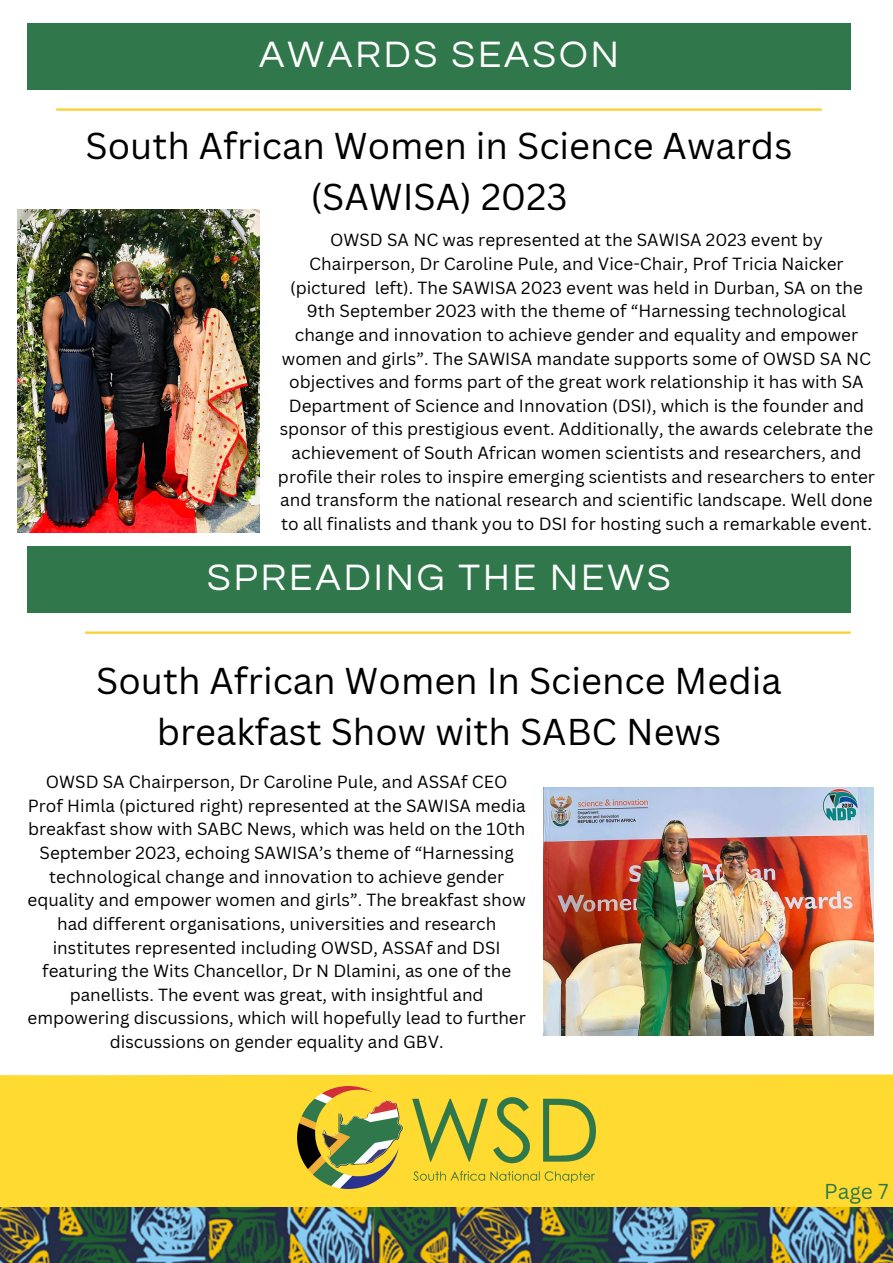
<style>
.page{position:relative;width:893px;height:1263px;background:#fff}
.page>*{position:absolute;margin:0;border:0;box-sizing:border-box;transform-origin:0 0}
.t1{font:38.25px "Questrial";letter-spacing:.08em;color:#fff}
.t2{font:36.38px/50.6px "Canva Sans";color:#000;text-align:center}
.t3{font:21px "Canva Sans";color:#30784c}
.t4{font:17.1px/23.6px "Canva Sans";color:#000;text-align:center}
</style>
<div class="page">
<hr style="left:56px;top:108px;width:765px;height:3px;background:#fad02c">
<div style="left:27px;top:23px;width:823px;height:66px;background:#30784c"></div>
<hr style="left:85px;top:631px;width:765px;height:3px;background:#fad02c">
<div style="left:0;top:1074px;width:893px;height:133px;background:#ffdb31"></div>
<div style="left:27px;top:546px;width:823px;height:66px;background:#30784c"></div>
<img style="left:0;top:1207px;width:893px;height:56px">
<img style="left:297px;top:1086px;width:299px;height:102px">
<img style="left:543px;top:788px;width:330px;height:248px">
<img style="left:18px;top:210px;width:242px;height:323px">
<h1 class="t1" style="left:259px;top:36px;width:361px">AWARDS SEASON</h1>
<h2 class="t2" style="left:85px;top:120px;width:708px">South African Women in Science Awards (SAWISA) 2023</h2>
<p class="t4" style="left:278px;top:228px;width:598px">OWSD SA NC was represented at the SAWISA 2023 event by Chairperson, Dr Caroline Pule, and Vice-Chair, Prof Tricia Naicker (pictured left). The SAWISA 2023 event was held in Durban, SA on the 9th September 2023 with the theme of “Harnessing technological change and innovation to achieve gender and equality and empower women and girls”. The SAWISA mandate supports some of OWSD SA NC objectives and forms part of the great work relationship it has with SA Department of Science and Innovation (DSI), which is the founder and sponsor of this prestigious event. Additionally, the awards celebrate the achievement of South African women scientists and researchers, and profile their roles to inspire emerging scientists and researchers to enter and transform the national research and scientific landscape. Well done to all finalists and thank you to DSI for hosting such a remarkable event.</p>
<h1 class="t1" style="left:207px;top:559px;width:465px">SPREADING THE NEWS</h1>
<h2 class="t2" style="left:96px;top:655px;width:687px">South African Women In Science Media breakfast Show with SABC News</h2>
<p class="t4" style="left:28px;top:770px;width:500px">OWSD SA Chairperson, Dr Caroline Pule, and ASSAf CEO Prof Himla (pictured right) represented at the SAWISA media breakfast show with SABC News, which was held on the 10th September 2023, echoing SAWISA’s theme of “Harnessing technological change and innovation to achieve gender equality and empower women and girls”. The breakfast show had different organisations, universities and research institutes represented including OWSD, ASSAf and DSI featuring the Wits Chancellor, Dr N Dlamini, as one of the panellists. The event was great, with insightful and empowering discussions, which will hopefully lead to further discussions on gender equality and GBV.</p>
<p class="t3" style="left:824px;top:1176px;width:66px">Page 7</p>
</div>
